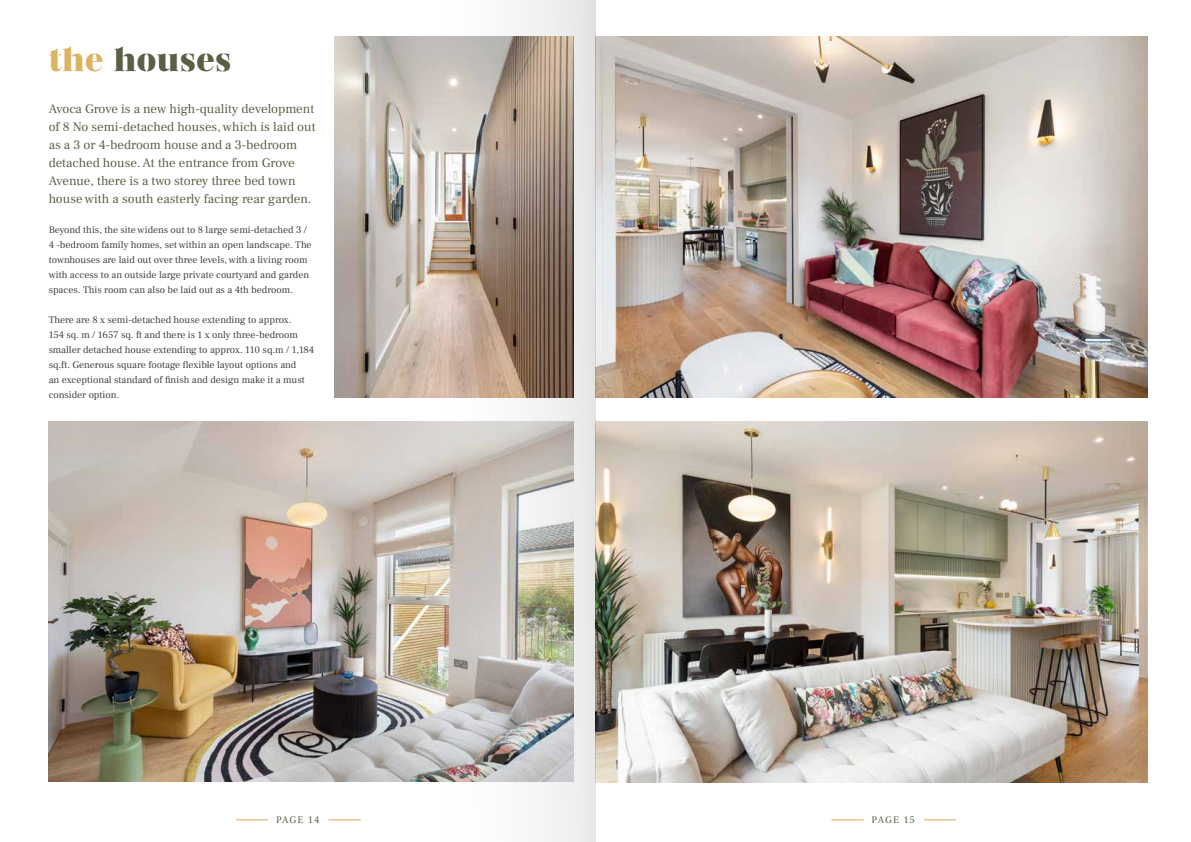
<style>
.page{position:relative;width:1191px;height:842px;background:#fff}
.page>*{position:absolute;margin:0;border:0;box-sizing:border-box;transform-origin:0 0}
.t1{font:700 34px "Regattia Stencil";color:#5c5f45}
.t2{font:13px/18px "Frank Ruhl Libre";color:#5c5f45}
.t3{font:10px/15px "Frank Ruhl Libre";color:#414042}
.t4{font:10px "Frank Ruhl Libre";letter-spacing:.105em;color:#5c5f45}
.s1{color:#dbb461}
</style>
<div class="page">
<hr style="left:236px;top:820px;width:32px;height:1px;background:#d7ac50">
<hr style="left:831px;top:820px;width:32px;height:1px;background:#d7ac50">
<hr style="left:328px;top:820px;width:33px;height:1px;background:#d7ac50">
<hr style="left:924px;top:820px;width:32px;height:1px;background:#d7ac50">
<img style="left:595px;top:36px;width:552px;height:361px">
<img style="left:595px;top:421px;width:552px;height:361px">
<img style="left:48px;top:422px;width:393px;height:360px">
<svg style="left:441px;top:0;width:154px;height:842px"></svg>
<img style="left:335px;top:36px;width:239px;height:361px">
<h1 class="t1" style="left:49px;top:39px;width:184px"><span class="s1">the</span> houses</h1>
<p class="t2" style="left:49px;top:99px;width:268px">Avoca Grove is a new high-quality development of 8 No semi-detached houses, which is laid out as a 3 or 4-bedroom house and a 3-bedroom detached house. At the entrance from Grove Avenue, there is a two storey three bed town house with a south easterly facing rear garden.</p>
<p class="t3" style="left:49px;top:222px;width:264px">Beyond this, the site widens out to 8 large semi-detached 3 / 4 -bedroom family homes, set within an open landscape. The townhouses are laid out over three levels, with a living room with access to an outside large private courtyard and garden spaces. This room can also be laid out as a 4th bedroom.</p>
<p class="t3" style="left:49px;top:312px;width:267px">There are 8 x semi-detached house extending to approx.<br>154 sq. m / 1657 sq. ft and there is 1 x only three-bedroom smaller detached house extending to approx. 110 sq.m / 1,184 sq.ft. Generous square footage flexible layout options and<br>an exceptional standard of finish and design make it a must consider option.</p>
<p class="t4" style="left:276px;top:814px;width:45px">PAGE 14</p>
<p class="t4" style="left:871px;top:814px;width:45px">PAGE 15</p>
</div>
